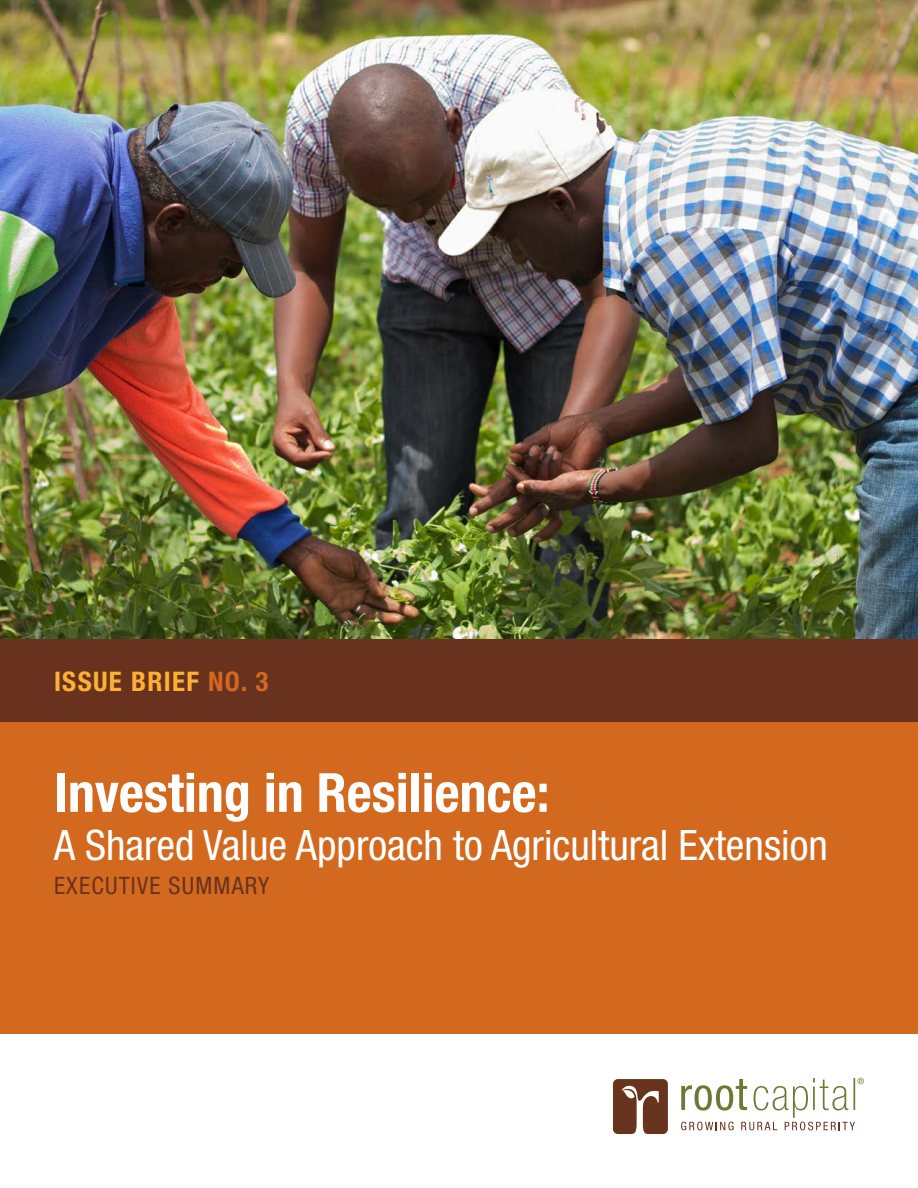
<style>
.page{position:relative;width:918px;height:1188px;background:#fff}
.page>*{position:absolute;margin:0;border:0;box-sizing:border-box;transform-origin:0 0}
.t1{font:700 condensed 54px "Helvetica Neue";color:#fff}
.t2{font:condensed 42px "Helvetica Neue";color:#fff}
.t3{font:700 condensed 27px "Helvetica Neue";letter-spacing:.05em;color:#fcb133}
.t4{font:condensed 24px "Helvetica Neue";letter-spacing:.05em;color:#69321e}
.s1{color:#d2691e}
</style>
<div class="page">
<img style="left:0;top:0;width:918px;height:639px">
<div style="left:0;top:639px;width:918px;height:394px;background:#d2691e"></div>
<div style="left:0;top:639px;width:918px;height:83px;background:#69321e"></div>
<svg style="left:613px;top:1079px;width:55px;height:55px;background:#7f5340"></svg>
<svg style="left:681px;top:1078px;width:183px;height:52px"></svg>
<p class="t3" style="left:54px;top:665px;width:216px">ISSUE BRIEF <span class="s1">NO. 3</span></p>
<p class="t1" style="left:54px;top:760px;width:497px">Investing in Resilience:</p>
<p class="t2" style="left:54px;top:821px;width:775px">A Shared Value Approach to Agricultural Extension</p>
<p class="t4" style="left:54px;top:872px;width:217px">EXECUTIVE SUMMARY</p>
</div>
